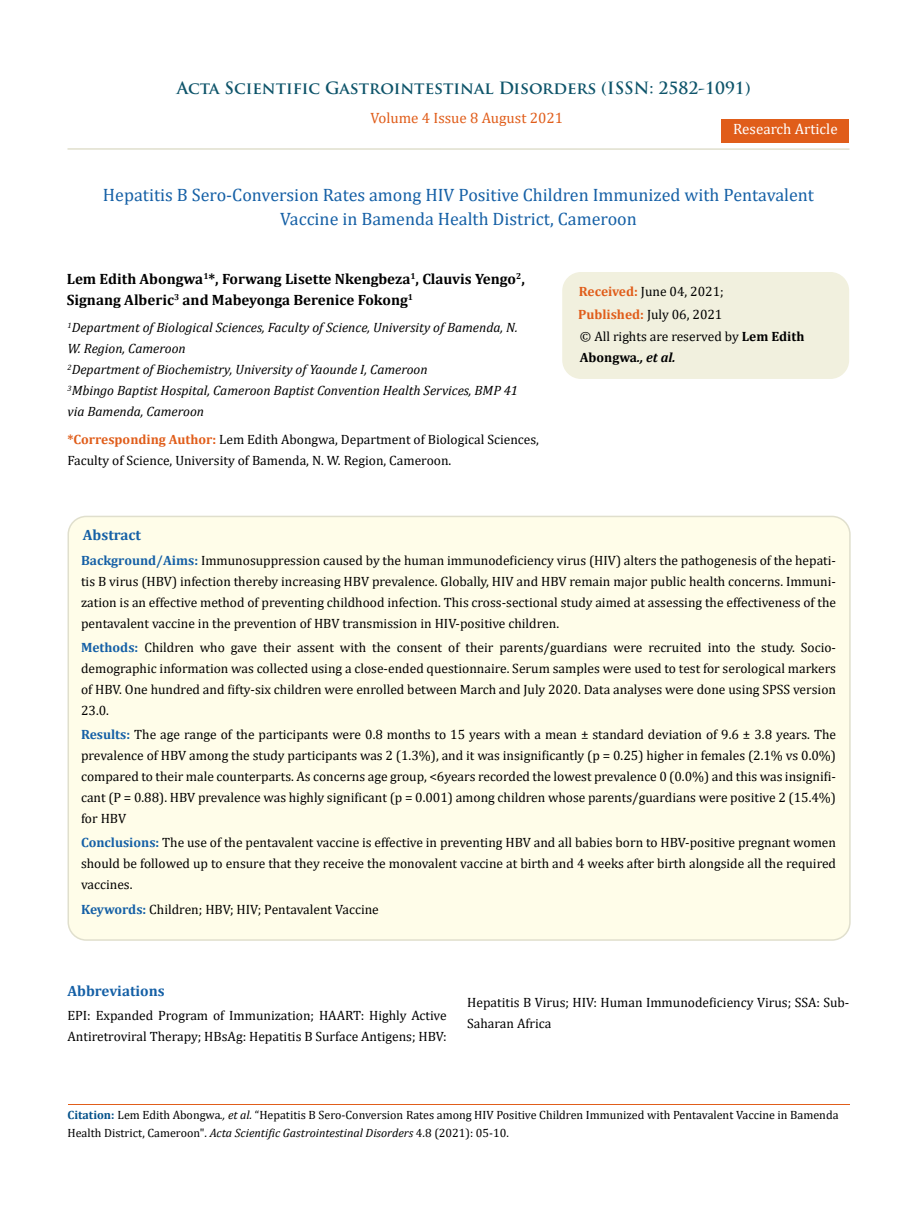
<style>
.page{position:relative;width:917px;height:1206px;background:#fff}
.page>*{position:absolute;margin:0;border:0;box-sizing:border-box;transform-origin:0 0}
.t1{font:18px/24px "Cambria";color:#1560a6;text-align:center}
.t2{font:700 16.5px "Trajan Pro";color:#0e546a}
.t3{font:700 15px/21px "Cambria";color:#000}
.t4{font:15px "Cambria";color:#e05d1a}
.t5{font:700 15px "Cambria";color:#1560a6}
.t6{font:15px "Cambria";color:#fff}
.t7{font:13.5px/21px "Cambria";color:#000}
.t8{font:italic 13.5px/21px "Cambria";color:#000}
.t9{font:12px/18px "Cambria";color:#000}
.s1{font-weight:700;color:#e05d1a}
.s2{font-weight:700}
.s3{font-weight:700;font-style:italic}
.s4{font-weight:700;color:#1560a6}
.s5{font-weight:700;color:#035089}
.s6{font-style:italic}
</style>
<div class="page">
<div style="left:721px;top:119px;width:128px;height:23px;background:#e05d1a"></div>
<div style="left:563px;top:273px;width:285px;height:105px;background:#f1f0de;border-radius:18px"></div>
<div style="left:562px;top:272px;width:287px;height:107px;border:2px solid #f1f0de;border-radius:18px"></div>
<div style="left:68px;top:516px;width:781px;height:424px;background:#fffde9;border-radius:18px"></div>
<div style="left:67px;top:516px;width:783px;height:425px;border:2px solid #e0dfcd;border-radius:18px"></div>
<hr style="left:67px;top:148px;width:782px;height:2px;background:#e0dfcd">
<hr style="left:68px;top:1104px;width:781px;height:1px;background:#e05d1a">
<p class="t2" style="left:177px;top:77px;width:575px">Acta Scientific Gastrointestinal Disorders (ISSN: 2582-1091)</p>
<p class="t4" style="left:370px;top:109px;width:194px">Volume 4 Issue 8 August 2021</p>
<p class="t6" style="left:733px;top:120px;width:106px">Research Article</p>
<h1 class="t1" style="left:103px;top:183px;width:712px">Hepatitis B Sero-Conversion Rates among HIV Positive Children Immunized with Pentavalent<br>Vaccine in Bamenda Health District, Cameroon</h1>
<p class="t3" style="left:67px;top:268px;width:459px">Lem Edith Abongwa<sup>1</sup>*, Forwang Lisette Nkengbeza<sup>1</sup>, Clauvis Yengo<sup>2</sup>,<br>Signang Alberic<sup>3</sup> and Mabeyonga Berenice Fokong<sup>1</sup></p>
<p class="t8" style="left:67px;top:317px;width:452px"><sup>1</sup>Department of Biological Sciences, Faculty of Science, University of Bamenda, N.<br>W. Region, Cameroon<br><sup>2</sup>Department of Biochemistry, University of Yaounde I, Cameroon<br><sup>3</sup>Mbingo Baptist Hospital, Cameroon Baptist Convention Health Services, BMP 41 via Bamenda, Cameroon</p>
<p class="t7" style="left:67px;top:429px;width:473px"><span class="s1">*Corresponding Author:</span> Lem Edith Abongwa, Department of Biological Sciences,<br>Faculty of Science, University of Bamenda, N. W. Region, Cameroon.</p>
<p class="t7" style="left:578px;top:280px;width:147px;line-height:23px"><span class="s1">Received:</span> June 04, 2021;<br><span class="s1">Published:</span> July 06, 2021</p>
<p class="t7" style="left:580px;top:325px;width:226px">© All rights are reserved by <span class="s2">Lem Edith<br>Abongwa</span><span class="s3">., et al.</span></p>
<p class="t5" style="left:83px;top:524px;width:60px">Abstract</p>
<p class="t7" style="left:81px;top:550px;width:756px;text-align:justify"><span class="s4">Background/Aims:</span> Immunosuppression caused by the human immunodeficiency virus (HIV) alters the pathogenesis of the hepati&shy;tis B virus (HBV) infection thereby increasing HBV prevalence. Globally, HIV and HBV remain major public health concerns. Immuni&shy;zation is an effective method of preventing childhood infection. This cross-sectional study aimed at assessing the effectiveness of the pentavalent vaccine in the prevention of HBV transmission in HIV-positive children.</p>
<p class="t7" style="left:81px;top:637px;width:756px;text-align:justify"><span class="s4">Methods:</span> Children who gave their assent with the consent of their parents/guardians were recruited into the study. Socio&shy;demographic information was collected using a close-ended questionnaire. Serum samples were used to test for serological markers of HBV. One hundred and fifty-six children were enrolled between March and July 2020. Data analyses were done using SPSS version 23.0.</p>
<p class="t7" style="left:81px;top:724px;width:756px;text-align:justify"><span class="s4">Results:</span> The age range of the participants were 0.8 months to 15 years with a mean ± standard deviation of 9.6 ± 3.8 years. The prevalence of HBV among the study participants was 2 (1.3%), and it was insignificantly (p = 0.25) higher in females (2.1% vs 0.0%) compared to their male counterparts. As concerns age group, &lt;6years recorded the lowest prevalence 0 (0.0%) and this was insignifi&shy;cant (P = 0.88). HBV prevalence was highly significant (p = 0.001) among children whose parents/guardians were positive 2 (15.4%) for HBV</p>
<p class="t7" style="left:81px;top:832px;width:756px;text-align:justify"><span class="s4">Conclusions:</span> The use of the pentavalent vaccine is effective in preventing HBV and all babies born to HBV-positive pregnant women should be followed up to ensure that they receive the monovalent vaccine at birth and 4 weeks after birth alongside all the required vaccines.</p>
<p class="t7" style="left:81px;top:898px;width:299px"><span class="s4">Keywords:</span> Children; HBV; HIV; Pentavalent Vaccine</p>
<p class="t5" style="left:67px;top:981px;width:99px">Abbreviations</p>
<p class="t7" style="left:67px;top:1005px;width:381px">EPI: Expanded Program of Immunization; HAART: Highly Active<br>Antiretroviral Therapy; HBsAg: Hepatitis B Surface Antigens; HBV:</p>
<p class="t7" style="left:467px;top:992px;width:384px">Hepatitis B Virus; HIV: Human Immunodeficiency Virus; SSA: Sub-<br>Saharan Africa</p>
<p class="t9" style="left:68px;top:1106px;width:772px"><span class="s5">Citation:</span> Lem Edith Abongwa<span class="s6">., et al.</span> “Hepatitis B Sero-Conversion Rates among HIV Positive Children Immunized with Pentavalent Vaccine in Bamenda<br>Health District, Cameroon". <span class="s6">Acta Scientific Gastrointestinal Disorders</span> 4.8 (2021): 05-10.</p>
</div>
